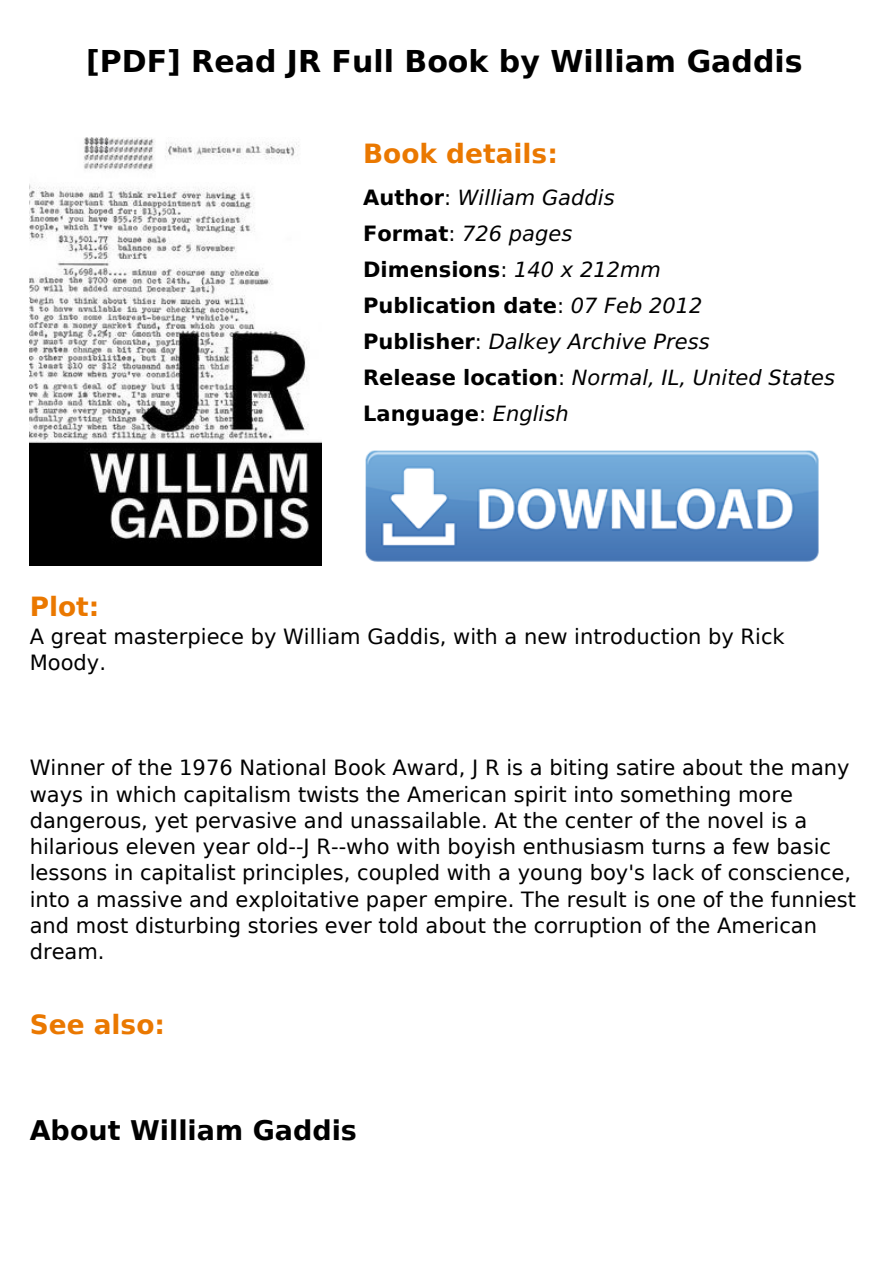
<style>
.page{position:relative;width:893px;height:1263px;background:#fff}
.page>*{position:absolute;margin:0;border:0;box-sizing:border-box;transform-origin:0 0}
.t1{font:700 30px "DejaVu Sans";color:#000}
.t2{font:700 27px "DejaVu Sans";color:#000}
.t3{font:700 26.4px "DejaVu Sans";color:#ea7800}
.t4{font:21px/26.2px "DejaVu Sans";color:#000}
.t5{font:italic 21px/36px "DejaVu Sans";color:#000}
.s1{font-weight:700;font-style:normal}
.s2{font-style:normal}
</style>
<div class="page">
<img style="left:30px;top:137px;width:291px;height:428px">
<img style="left:365px;top:450px;width:454px;height:112px">
<h1 class="t1" style="left:86px;top:44px;width:718px">[PDF] Read JR Full Book by William Gaddis</h1>
<p class="t3" style="left:363px;top:138px;width:196px">Book details:</p>
<p class="t5" style="left:363px;top:179px;width:473px"><span class="s1">Author</span><span class="s2">:</span> William Gaddis<br><span class="s1">Format</span><span class="s2">:</span> 726 pages<br><span class="s1">Dimensions</span><span class="s2">:</span> 140 x 212mm<br><span class="s1">Publication date</span><span class="s2">:</span> 07 Feb 2012<br><span class="s1">Publisher</span><span class="s2">:</span> Dalkey Archive Press<br><span class="s1">Release location</span><span class="s2">:</span> Normal, IL, United States<br><span class="s1">Language</span><span class="s2">:</span> English</p>
<p class="t3" style="left:30px;top:592px;width:71px">Plot:</p>
<p class="t4" style="left:30px;top:624px;width:756px">A great masterpiece by William Gaddis, with a new introduction by Rick<br>Moody.</p>
<p class="t4" style="left:30px;top:755px;width:828px">Winner of the 1976 National Book Award, J R is a biting satire about the many ways in which capitalism twists the American spirit into something more dangerous, yet pervasive and unassailable. At the center of the novel is a hilarious eleven year old--J R--who with boyish enthusiasm turns a few basic lessons in capitalist principles, coupled with a young boy's lack of conscience, into a massive and exploitative paper empire. The result is one of the funniest and most disturbing stories ever told about the corruption of the American dream.</p>
<p class="t3" style="left:30px;top:1009px;width:137px">See also:</p>
<p class="t2" style="left:30px;top:1115px;width:329px">About William Gaddis</p>
</div>
